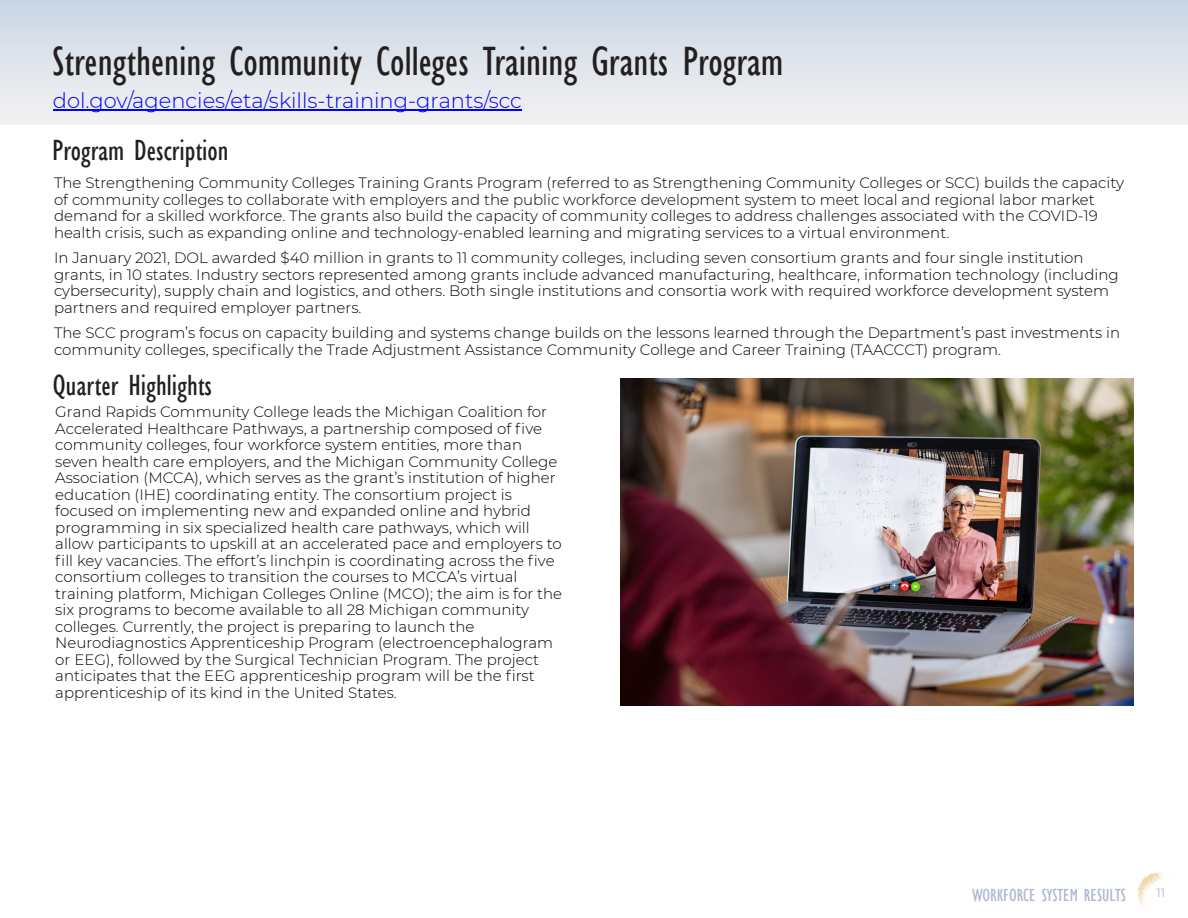
<style>
.page{position:relative;width:1188px;height:918px;background:#fff}
.page>*{position:absolute;margin:0;border:0;box-sizing:border-box;transform-origin:0 0}
.t1{font:condensed 42px "Gill Sans";color:#231f20}
.t2{font:condensed 30px "Gill Sans";color:#231f20}
.t3{font:300 21px "Montserrat";color:#00f}
.t4{font:condensed 18px "Gill Sans";color:rgb(132 145 187/.67)}
.t5{font:300 15px/16.5px "Montserrat";color:#000}
.t6{font:12px "Montserrat";color:rgb(132 145 187/.67)}
</style>
<div class="page">
<img style="left:1137px;top:872px;width:32px;height:38px">
<img style="left:0;top:0;width:1188px;height:124px">
<hr style="left:53px;top:109px;width:469px;height:1px;background:#00f">
<img style="left:621px;top:379px;width:513px;height:327px">
<h1 class="t1" style="left:53px;top:46px;width:732px">Strengthening Community Colleges Training Grants Program</h1>
<h3 class="t3" style="left:53px;top:87px;width:470px">dol.gov/agencies/eta/skills-training-grants/scc</h3>
<h2 class="t2" style="left:52px;top:140px;width:178px">Program Description</h2>
<p class="t5" style="left:54px;top:175px;width:1072px">The Strengthening Community Colleges Training Grants Program (referred to as Strengthening Community Colleges or SCC) builds the capacity of community colleges to collaborate with employers and the public workforce development system to meet local and regional labor market demand for a skilled workforce. The grants also build the capacity of community colleges to address challenges associated with the COVID-19 health crisis, such as expanding online and technology-enabled learning and migrating services to a virtual environment.</p>
<p class="t5" style="left:54px;top:250px;width:1066px">In January 2021, DOL awarded $40 million in grants to 11 community colleges, including seven consortium grants and four single institution grants, in 10 states. Industry sectors represented among grants include advanced manufacturing, healthcare, information technology (including cybersecurity), supply chain and logistics, and others. Both single institutions and consortia work with required workforce development system partners and required employer partners.</p>
<p class="t5" style="left:54px;top:325px;width:1068px">The SCC program’s focus on capacity building and systems change builds on the lessons learned through the Department’s past investments in community colleges, specifically the Trade Adjustment Assistance Community College and Career Training (TAACCCT) program.</p>
<h2 class="t2" style="left:53px;top:374px;width:161px">Quarter Highlights</h2>
<p class="t5" style="left:55px;top:404px;width:508px">Grand Rapids Community College leads the Michigan Coalition for Accelerated Healthcare Pathways, a partnership composed of five community colleges, four workforce system entities, more than seven health care employers, and the Michigan Community College Association (MCCA), which serves as the grant’s institution of higher education (IHE) coordinating entity. The consortium project is focused on implementing new and expanded online and hybrid programming in six specialized health care pathways, which will allow participants to upskill at an accelerated pace and employers to fill key vacancies. The effort’s linchpin is coordinating across the five consortium colleges to transition the courses to MCCA’s virtual training platform, Michigan Colleges Online (MCO); the aim is for the six programs to become available to all 28 Michigan community colleges. Currently, the project is preparing to launch the Neurodiagnostics Apprenticeship Program (electroencephalogram or EEG), followed by the Surgical Technician Program. The project anticipates that the EEG apprenticeship program will be the first apprenticeship of its kind in the United States.</p>
<p class="t4" style="left:972px;top:888px;width:155px">WORKFORCE SYSTEM RESULTS</p>
<p class="t6" style="left:1156px;top:886px;width:10px">11</p>
</div>
